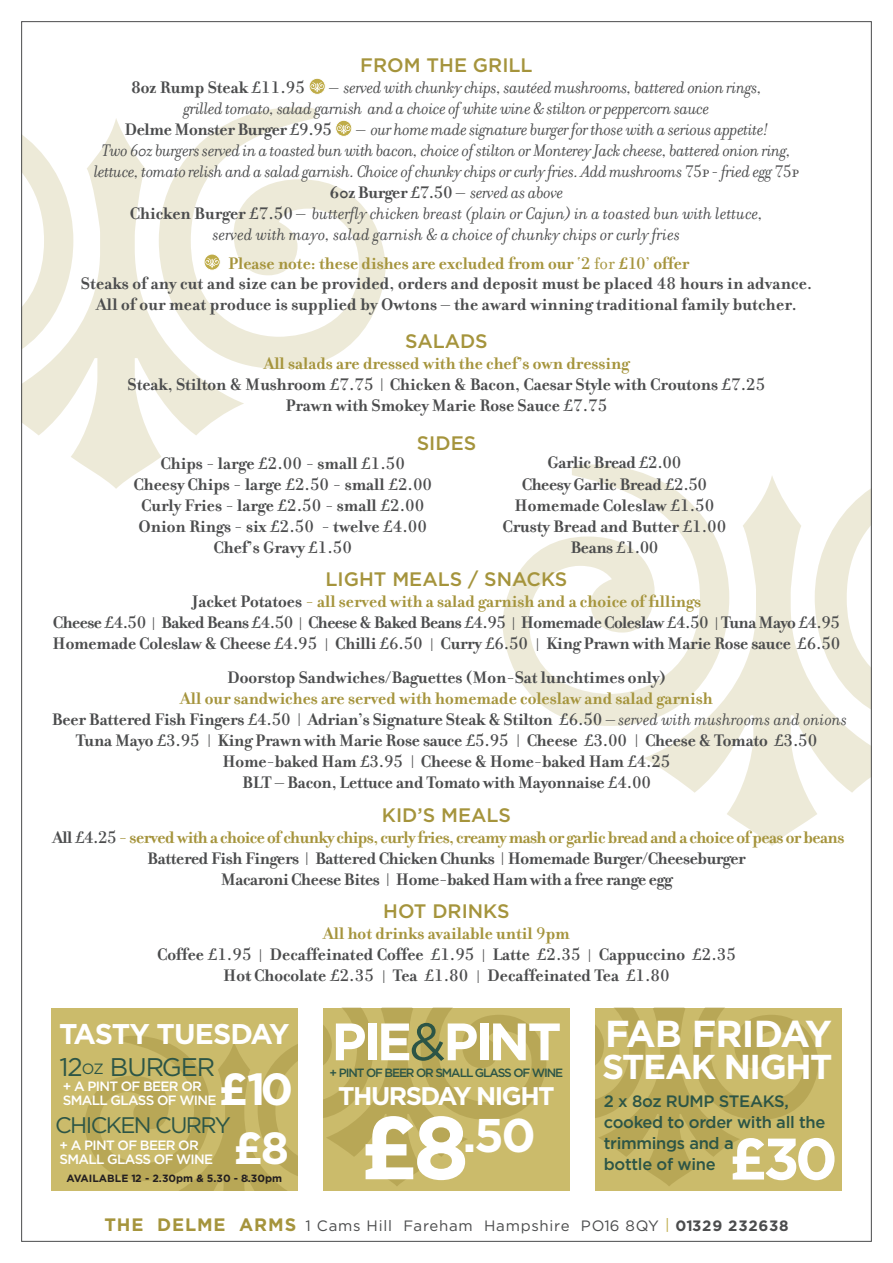
<style>
.page{position:relative;width:893px;height:1263px;background:#fff}
.page>*{position:absolute;margin:0;border:0;box-sizing:border-box;transform-origin:0 0}
.t1{font:700 58.5px "Gotham";color:#fff}
.t2{font:700 52.5px "Gotham";letter-spacing:-.05em;color:#fff}
.t3{font:700 47.25px "Gotham";color:#fff}
.t4{font:700 45px "Gotham";color:#fff}
.t5{font:700 37.5px "Gotham";letter-spacing:-.02em;color:#fff}
.t6{font:700 34.5px "Gotham";letter-spacing:-.04em;color:#fff}
.t7{font:700 28.5px "Gotham";letter-spacing:-.035em;color:#fff}
.t8{font:700 25.5px "Gotham";letter-spacing:-.06em;color:#fff}
.t9{font:25.5px "Gotham";letter-spacing:-.04em;color:#2c5546}
.t10{font:22.5px "Gotham";letter-spacing:-.07em;color:#2c5546}
.t11{font:500 19.5px "Gotham";color:#a5943c}
.t12{font:700 18px/21px "Filosofia";color:#4b4c4d;text-align:center}
.t13{font:italic 18px "Filosofia";letter-spacing:-.02em;color:#4b4c4d}
.t14{font:700 18px/21px "Filosofia";letter-spacing:-.02em;color:#4b4c4d;text-align:center}
.t15{font:italic 18px "Filosofia";color:#4b4c4d}
.t16{font:700 18px "Filosofia";color:#a5943c}
.t17{font:500 16.5px/21px "Gotham";letter-spacing:-.02em;color:#2c5546}
.t18{font:15px "Gotham";letter-spacing:.05em;color:#4b4c4d}
.t19{font:500 13.5px/13.5px "Gotham";letter-spacing:-.05em;color:#fff}
.t20{font:500 12px "Gotham";letter-spacing:-.09em;color:#2c5546}
.t21{font:700 10.5px "Gotham";color:#231f20}
.s1{font-family:"Filosofia Unicase";font-weight:400}
.s2{font-family:"Filosofia Fractions";font-style:normal}
.s3{font-weight:700;font-style:normal}
.s4{font-family:"Filosofia Unicase";font-style:normal}
.s5{font-weight:400}
.s6{color:#a5943c}
.s7{font-weight:400;font-style:italic}
.s8{font-family:"Filosofia Unicase";font-weight:400;color:#a5943c}
.s9{font-size:14.85px}
.s10{font-weight:400;color:#2c5546}
.s11{font-size:88.95px}
.s12{font-weight:700;font-size:18px;color:#a5943c}
.s13{color:#beaa47}
.s14{font-weight:700}
</style>
<div class="page">
<svg style="left:23px;top:107px;width:363px;height:382px"></svg>
<svg style="left:502px;top:464px;width:368px;height:382px"></svg>
<div style="left:51px;top:1008px;width:247px;height:183px;background:#cbbb6b"></div>
<svg style="left:85px;top:1036px;width:213px;height:155px"></svg>
<svg style="left:309px;top:78px;width:16px;height:16px"></svg>
<div style="left:309px;top:78px;width:17px;height:17px;border:1px solid #fff;border-radius:50%"></div>
<svg style="left:310px;top:82px;width:14px;height:10px"></svg>
<svg style="left:336px;top:120px;width:16px;height:16px"></svg>
<div style="left:335px;top:120px;width:17px;height:17px;border:1px solid #fff;border-radius:50%"></div>
<svg style="left:337px;top:124px;width:13px;height:10px"></svg>
<svg style="left:204px;top:254px;width:16px;height:16px"></svg>
<div style="left:204px;top:254px;width:17px;height:17px;border:1px solid #fff;border-radius:50%"></div>
<svg style="left:205px;top:258px;width:14px;height:10px"></svg>
<div style="left:595px;top:1008px;width:247px;height:183px;background:#cbbb6b"></div>
<svg style="left:595px;top:1008px;width:224px;height:178px"></svg>
<div style="left:323px;top:1008px;width:247px;height:183px;background:#cbbb6b"></div>
<svg style="left:323px;top:1008px;width:223px;height:178px"></svg>
<p class="t11" style="left:360px;top:54px;width:174px">FROM THE GRILL</p>
<p class="t12" style="left:131px;top:77px;width:175px">8oz Rump Steak <span class="s1">£11.95</span></p>
<p class="t13" style="left:329px;top:77px;width:434px">– served with chunky chips, sautéed mushrooms, battered onion rings,</p>
<p class="t13" style="left:184px;top:98px;width:527px">grilled tomato, salad garnish and a choice of white wine &amp; stilton or peppercorn sauce</p>
<p class="t14" style="left:125px;top:119px;width:209px">Delme Monster Burger <span class="s1">£9.95</span></p>
<p class="t13" style="left:356px;top:119px;width:414px">– our home made signature burger for those with a serious appetite!</p>
<p class="t13" style="left:102px;top:140px;width:691px">Two 60z burgers served in a toasted bun with bacon, choice of stilton or Monterey Jack cheese, battered onion ring,</p>
<p class="t13" style="left:94px;top:161px;width:706px">lettuce, tomato relish and a salad garnish. Choice of chunky chips or curly fries. Add mushrooms <span class="s2">75p</span> - fried egg <span class="s2">75p</span></p>
<p class="t13" style="left:330px;top:182px;width:235px"><span class="s3">60z Burger</span> <span class="s4">£7.50</span> – served as above</p>
<p class="t15" style="left:130px;top:203px;width:635px"><span class="s3">Chicken Burger</span> <span class="s4">£7.50</span> – butterfly chicken breast (plain or Cajun) in a toasted bun with lettuce,</p>
<p class="t15" style="left:213px;top:224px;width:469px">served with mayo, salad garnish &amp; a choice of chunky chips or curly fries</p>
<p class="t16" style="left:228px;top:253px;width:463px">Please note: these dishes are excluded from our <span class="s5">‘</span><span class="s1">2</span> <span class="s5">for</span> £<span class="s1">10</span><span class="s5">’</span> offer</p>
<p class="t12" style="left:81px;top:273px;width:733px">Steaks of any cut and size can be provided, orders and deposit must be placed <span class="s1">48</span> hours in advance.</p>
<p class="t12" style="left:96px;top:294px;width:702px">All of our meat produce is supplied by Owtons – the award winning traditional family butcher.</p>
<p class="t11" style="left:405px;top:330px;width:84px">SALADS</p>
<p class="t12" style="left:128px;top:353px;width:639px"><span class="s6">All salads are dressed with the chef’s own dressing<br></span>Steak, Stilton &amp; Mushroom <span class="s1">£7.75</span> | Chicken &amp; Bacon, Caesar Style with Croutons <span class="s1">£7.25<br></span>Prawn with Smokey Marie Rose Sauce <span class="s1">£7.75</span></p>
<p class="t11" style="left:417px;top:432px;width:61px">SIDES</p>
<p class="t12" style="left:133px;top:452px;width:300px">Chips - large <span class="s1">£2.00</span> - small <span class="s1">£1.50<br></span>Cheesy Chips - large <span class="s1">£2.50</span> - small <span class="s1">£2.00<br></span>Curly Fries - large <span class="s1">£2.50</span> - small <span class="s1">£2.00<br></span>Onion Rings - six <span class="s1">£2.50</span> - twelve <span class="s1">£4.00<br></span>Chef’s Gravy <span class="s1">£1.50</span></p>
<p class="t12" style="left:502px;top:452px;width:226px">Garlic Bread <span class="s1">£2.00<br></span>Cheesy Garlic Bread <span class="s1">£2.50<br></span>Homemade Coleslaw <span class="s1">£1.50<br></span>Crusty Bread and Butter <span class="s1">£1.00<br></span>Beans <span class="s1">£1.00</span></p>
<p class="t11" style="left:325px;top:568px;width:243px">LIGHT MEALS / SNACKS</p>
<p class="t12" style="left:53px;top:591px;width:789px">Jacket Potatoes <span class="s6">- all served with a salad garnish and a choice of fillings<br></span>Cheese <span class="s1">£4.50</span> | Baked Beans <span class="s1">£4.50</span> | Cheese &amp; Baked Beans <span class="s1">£4.95</span> | Homemade Coleslaw <span class="s1">£4.50</span> | Tuna Mayo <span class="s1">£4.95<br></span>Homemade Coleslaw &amp; Cheese <span class="s1">£4.95</span> | Chilli <span class="s1">£6.50</span> | Curry <span class="s1">£6.50</span> | King Prawn with Marie Rose sauce <span class="s1">£6.50</span></p>
<p class="t12" style="left:227px;top:667px;width:440px">Doorstop Sandwiches/Baguettes (Mon-Sat lunchtimes only)</p>
<p class="t12" style="left:52px;top:688px;width:797px"><span class="s6">All our sandwiches are served with homemade coleslaw and salad garnish<br></span>Beer Battered Fish Fingers <span class="s1">£4.50</span> | Adrian’s Signature Steak &amp; Stilton <span class="s1">£6.50</span> <span class="s7">– served with mushrooms and onions </span>Tuna Mayo <span class="s1">£3.95</span> | King Prawn with Marie Rose sauce <span class="s1">£5.95</span> | Cheese <span class="s1">£3.00</span> | Cheese &amp; Tomato <span class="s1">£3.50<br></span>Home-baked Ham <span class="s1">£3.95</span> | Cheese &amp; Home-baked Ham <span class="s1">£4.25<br></span>BLT – Bacon, Lettuce and Tomato with Mayonnaise <span class="s1">£4.00</span></p>
<p class="t11" style="left:382px;top:804px;width:131px">KID’S MEALS</p>
<p class="t14" style="left:52px;top:827px;width:793px">All <span class="s1">£4.25</span> <span class="s6">- served with a choice of chunky chips, curly fries, creamy mash or garlic bread and a choice of peas or beans<br></span>Battered Fish Fingers | Battered Chicken Chunks | Homemade Burger/Cheeseburger<br>Macaroni Cheese Bites | Home-baked Ham with a free range egg</p>
<p class="t11" style="left:383px;top:900px;width:128px">HOT DRINKS</p>
<p class="t12" style="left:157px;top:923px;width:580px"><span class="s6">All hot drinks available until</span> <span class="s8">9</span><span class="s6">pm<br></span>Coffee <span class="s1">£1.95</span> | Decaffeinated Coffee <span class="s1">£1.95</span> | Latte <span class="s1">£2.35</span> | Cappuccino <span class="s1">£2.35<br></span>Hot Chocolate <span class="s1">£2.35</span> | Tea <span class="s1">£1.80</span> | Decaffeinated Tea <span class="s1">£1.80</span></p>
<h3 class="t7" style="left:59px;top:1017px;width:232px">TASTY TUESDAY</h3>
<h3 class="t9" style="left:60px;top:1053px;width:157px">12<span class="s9">OZ</span> BURGER</h3>
<p class="t19" style="left:63px;top:1079px;width:155px">+ A PINT OF BEER OR<br>SMALL GLASS OF WINE</p>
<h3 class="t4" style="left:219px;top:1063px;width:76px">£10</h3>
<p class="t10" style="left:55px;top:1112px;width:177px">CHICKEN CURRY</p>
<p class="t19" style="left:60px;top:1138px;width:155px">+ A PINT OF BEER OR<br>SMALL GLASS OF WINE</p>
<h3 class="t4" style="left:234px;top:1122px;width:57px">£8</h3>
<p class="t21" style="left:67px;top:1172px;width:217px">AVAILABLE 12 - 2.30pm &amp; 5.30 - 8.30pm</p>
<h2 class="t2" style="left:331px;top:1011px;width:232px">PIE<span class="s10">&amp;</span>PINT</h2>
<p class="t20" style="left:330px;top:1066px;width:235px">+ PINT OF BEER OR SMALL GLASS OF WINE</p>
<h3 class="t8" style="left:338px;top:1082px;width:218px">THURSDAY NIGHT</h3>
<h3 class="t3" style="left:360px;top:1108px;width:177px"><span class="s11">£8</span>.50</h3>
<h3 class="t5" style="left:605px;top:1012px;width:228px">FAB FRIDAY</h3>
<h3 class="t6" style="left:602px;top:1047px;width:232px">STEAK NIGHT</h3>
<p class="t17" style="left:604px;top:1090px;width:223px">2 x 8oz RUMP STEAKS, cooked to order with all the trimmings and a<br>bottle of wine</p>
<h1 class="t1" style="left:729px;top:1125px;width:110px">£30</h1>
<p class="t18" style="left:104px;top:1217px;width:686px"><span class="s12">THE DELME ARMS</span> 1 Cams Hill Fareham Hampshire PO16 8QY <span class="s13">|</span> <span class="s14">01329 232638</span></p>
</div>
